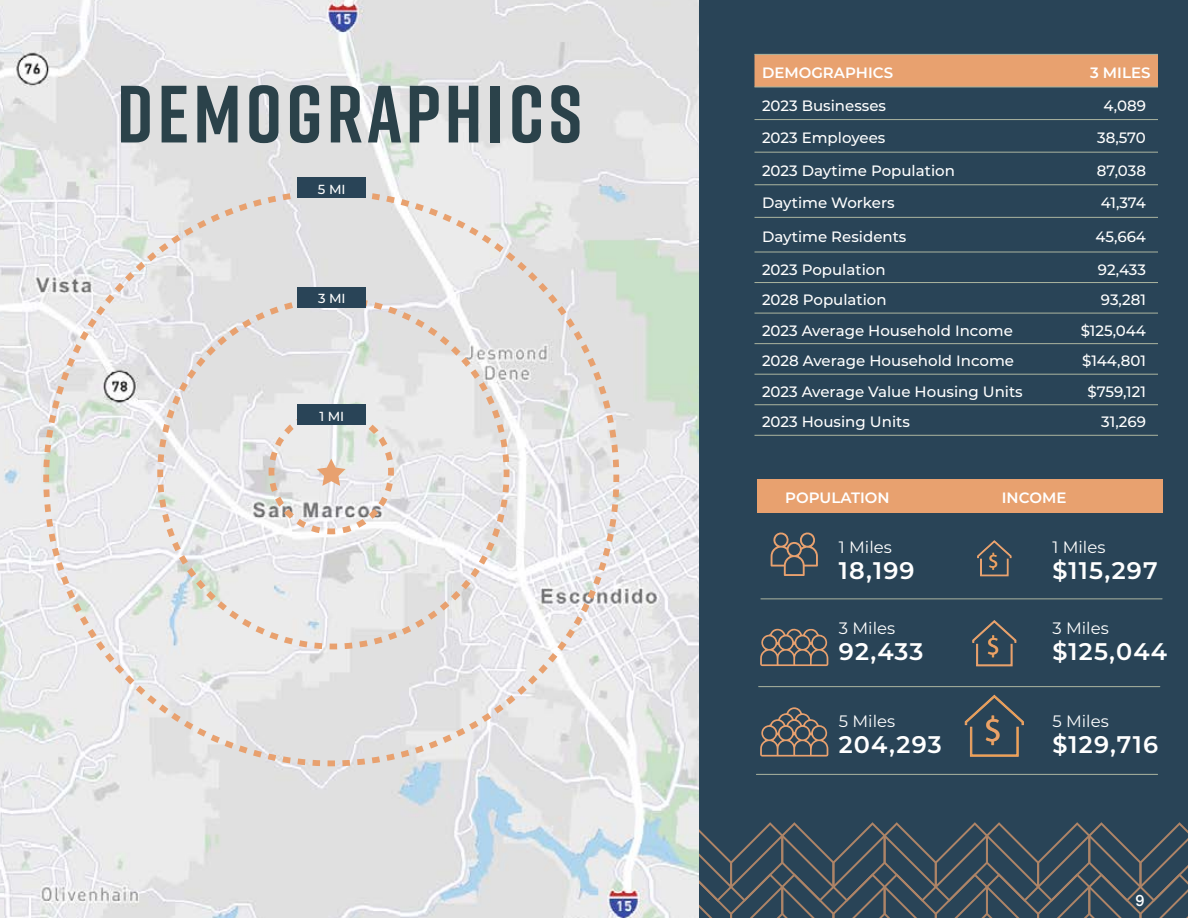
<style>
.page{position:relative;width:1188px;height:918px;background:#fff}
.page>*{position:absolute;margin:0;border:0;box-sizing:border-box;transform-origin:0 0}
.t1{font:700 81px "Rift";letter-spacing:.05em;color:#2b424a}
.t2{font:35.85px "Myriad Pro";color:#faa21d}
.t3{font:26.7px "Myriad Pro";color:#faa21d}
.t4{font:600 24px "Montserrat";letter-spacing:.05em;color:#fff}
.t5{font:20.7px "Myriad Pro";color:#faa21d}
.t6{font:500 18px "Calibre";color:#fff}
.t7{font:16.5px "Montserrat";color:#fff}
.t8{font:500 15px "Montserrat";color:#fff}
.t9{font:600 15px "Montserrat";color:#fff}
.t10{font:500 13.2px "Montserrat";color:#fff}
</style>
<div class="page">
<img style="left:0;top:0;width:699px;height:918px">
<svg style="left:40px;top:187px;width:582px;height:582px;background:#e5e4e3"></svg>
<div style="left:298px;top:287px;width:68px;height:20px;background:#294457"></div>
<div style="left:298px;top:177px;width:68px;height:21px;background:#294457"></div>
<svg style="left:154px;top:294px;width:358px;height:358px;background:#e2e1e0"></svg>
<div style="left:699px;top:0;width:489px;height:918px;background:#294457"></div>
<svg style="left:771px;top:532px;width:47px;height:44px"></svg>
<svg style="left:760px;top:707px;width:68px;height:50px"></svg>
<svg style="left:760px;top:628px;width:68px;height:38px"></svg>
<hr style="left:761px;top:598px;width:401px;height:1px;background:#acb5a0">
<hr style="left:759px;top:686px;width:401px;height:1px;background:#acb5a0">
<hr style="left:756px;top:774px;width:402px;height:1px;background:#acb5a0">
<svg style="left:699px;top:822px;width:489px;height:96px"></svg>
<div style="left:757px;top:479px;width:405px;height:33px;background:#e8a16f"></div>
<div style="left:754px;top:55px;width:404px;height:32px;background:#e8a16f"></div>
<hr style="left:754px;top:54px;width:299px;height:1px;background:#acb5a0">
<hr style="left:1053px;top:54px;width:105px;height:1px;background:#acb5a0">
<hr style="left:754px;top:87px;width:299px;height:1px;background:#acb5a0">
<hr style="left:1053px;top:87px;width:105px;height:1px;background:#acb5a0">
<hr style="left:754px;top:119px;width:299px;height:1px;background:#acb5a0">
<hr style="left:1053px;top:119px;width:105px;height:1px;background:#acb5a0">
<hr style="left:754px;top:152px;width:299px;height:1px;background:#acb5a0">
<hr style="left:1053px;top:152px;width:105px;height:1px;background:#acb5a0">
<hr style="left:754px;top:184px;width:299px;height:1px;background:#acb5a0">
<hr style="left:1053px;top:184px;width:105px;height:1px;background:#acb5a0">
<hr style="left:754px;top:217px;width:299px;height:1px;background:#acb5a0">
<hr style="left:1053px;top:217px;width:105px;height:1px;background:#acb5a0">
<hr style="left:754px;top:252px;width:299px;height:1px;background:#acb5a0">
<hr style="left:1053px;top:252px;width:105px;height:1px;background:#acb5a0">
<hr style="left:754px;top:282px;width:299px;height:1px;background:#acb5a0">
<hr style="left:1053px;top:282px;width:105px;height:1px;background:#acb5a0">
<hr style="left:754px;top:313px;width:299px;height:1px;background:#acb5a0">
<hr style="left:1053px;top:313px;width:105px;height:1px;background:#acb5a0">
<hr style="left:754px;top:343px;width:299px;height:1px;background:#acb5a0">
<hr style="left:1053px;top:343px;width:105px;height:1px;background:#acb5a0">
<hr style="left:754px;top:374px;width:299px;height:1px;background:#acb5a0">
<hr style="left:1053px;top:374px;width:105px;height:1px;background:#acb5a0">
<hr style="left:754px;top:404px;width:299px;height:1px;background:#acb5a0">
<hr style="left:1053px;top:404px;width:105px;height:1px;background:#acb5a0">
<hr style="left:754px;top:435px;width:299px;height:1px;background:#acb5a0">
<hr style="left:1053px;top:435px;width:105px;height:1px;background:#acb5a0">
<svg style="left:965px;top:695px;width:59px;height:62px"></svg>
<svg style="left:972px;top:620px;width:44px;height:46px"></svg>
<svg style="left:977px;top:540px;width:34px;height:36px"></svg>
<h1 class="t1" style="left:117px;top:56px;width:467px">DEMOGRAPHICS</h1>
<p class="t10" style="left:318px;top:180px;width:29px">5 MI</p>
<p class="t10" style="left:318px;top:289px;width:29px">3 MI</p>
<p class="t10" style="left:319px;top:407px;width:27px">1 MI</p>
<p class="t9" style="left:762px;top:62px;width:133px">DEMOGRAPHICS</p>
<p class="t9" style="left:1090px;top:62px;width:62px">3 MILES</p>
<p class="t8" style="left:762px;top:95px;width:126px">2023 Businesses</p>
<p class="t8" style="left:1104px;top:95px;width:44px">4,089</p>
<p class="t8" style="left:762px;top:127px;width:125px">2023 Employees</p>
<p class="t8" style="left:1097px;top:127px;width:50px">38,570</p>
<p class="t8" style="left:762px;top:160px;width:194px">2023 Daytime Population</p>
<p class="t8" style="left:1097px;top:160px;width:51px">87,038</p>
<p class="t8" style="left:762px;top:193px;width:134px">Daytime Workers</p>
<p class="t8" style="left:1101px;top:193px;width:47px">41,374</p>
<p class="t8" style="left:762px;top:226px;width:146px">Daytime Residents</p>
<p class="t8" style="left:1096px;top:226px;width:52px">45,664</p>
<p class="t8" style="left:762px;top:259px;width:125px">2023 Population</p>
<p class="t8" style="left:1098px;top:259px;width:50px">92,433</p>
<p class="t8" style="left:762px;top:289px;width:126px">2028 Population</p>
<p class="t8" style="left:1101px;top:289px;width:47px">93,281</p>
<p class="t8" style="left:762px;top:320px;width:253px">2023 Average Household Income</p>
<p class="t8" style="left:1081px;top:320px;width:67px">$125,044</p>
<p class="t8" style="left:762px;top:350px;width:254px">2028 Average Household Income</p>
<p class="t8" style="left:1082px;top:350px;width:65px">$144,801</p>
<p class="t8" style="left:762px;top:381px;width:262px">2023 Average Value Housing Units</p>
<p class="t8" style="left:1088px;top:381px;width:60px">$759,121</p>
<p class="t8" style="left:762px;top:412px;width:149px">2023 Housing Units</p>
<p class="t8" style="left:1101px;top:412px;width:46px">31,269</p>
<p class="t9" style="left:785px;top:487px;width:106px">POPULATION</p>
<p class="t7" style="left:839px;top:536px;width:54px">1 Miles</p>
<h3 class="t4" style="left:839px;top:553px;width:77px">18,199</h3>
<p class="t7" style="left:839px;top:617px;width:58px">3 Miles</p>
<h3 class="t4" style="left:839px;top:634px;width:86px">92,433</h3>
<p class="t7" style="left:839px;top:710px;width:58px">5 Miles</p>
<h3 class="t4" style="left:839px;top:727px;width:104px">204,293</h3>
<p class="t9" style="left:1002px;top:487px;width:66px">INCOME</p>
<h3 class="t5" style="left:988px;top:548px;width:12px">$</h3>
<h3 class="t3" style="left:987px;top:630px;width:15px">$</h3>
<h2 class="t2" style="left:984px;top:708px;width:20px">$</h2>
<p class="t7" style="left:1052px;top:536px;width:54px">1 Miles</p>
<h3 class="t4" style="left:1052px;top:553px;width:107px">$115,297</h3>
<p class="t7" style="left:1052px;top:617px;width:58px">3 Miles</p>
<h3 class="t4" style="left:1052px;top:634px;width:116px">$125,044</h3>
<p class="t7" style="left:1052px;top:710px;width:58px">5 Miles</p>
<h3 class="t4" style="left:1052px;top:727px;width:107px">$129,716</h3>
<p class="t6" style="left:1135px;top:890px;width:11px">9</p>
</div>
